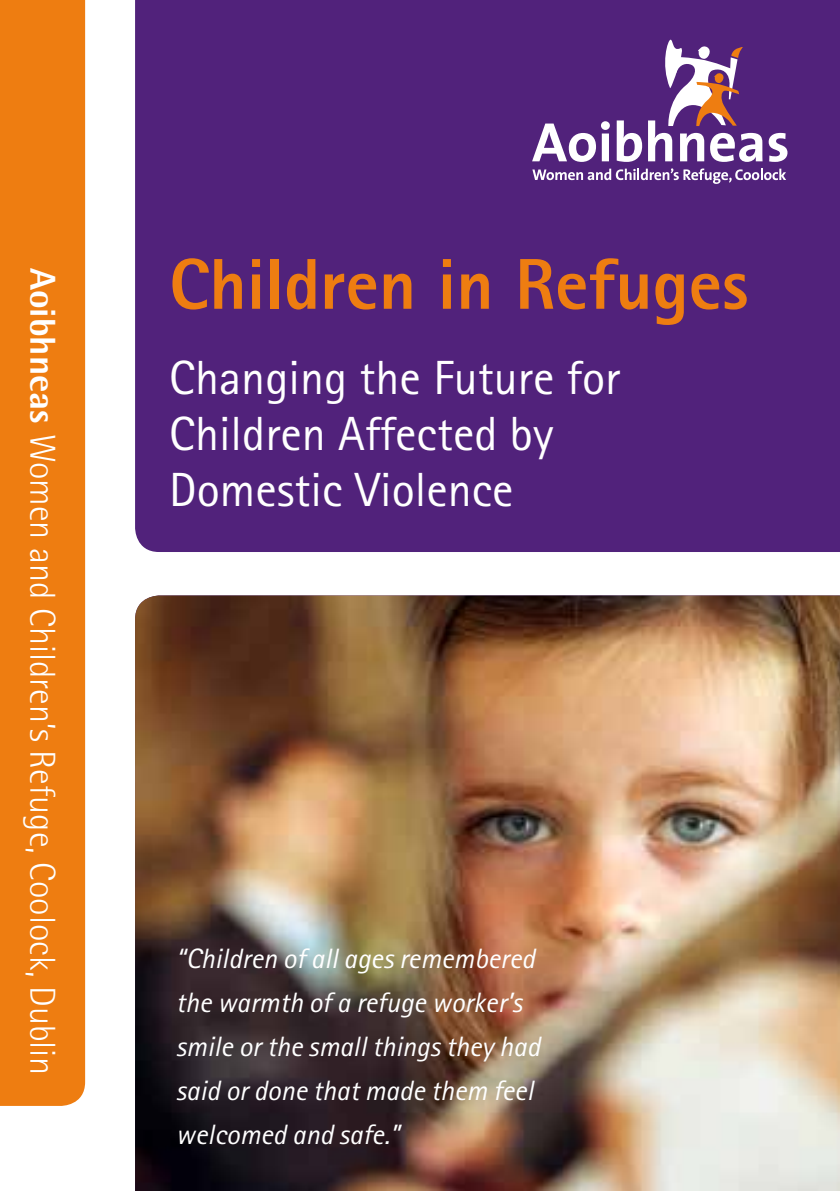
<style>
.page{position:relative;width:840px;height:1191px;background:#fff}
.page>*{position:absolute;margin:0;border:0;box-sizing:border-box;transform-origin:0 0}
.t1{font:800 72px "Rotis Sans Serif";color:#ee7d11}
.t2{font:48px/56px "Rotis Sans Serif";color:#fff}
.t3{font:300 36px "Rotis Semi Sans";color:#fff}
.t4{font:italic 28px/44px "Rotis Sans Serif";color:#fff}
.s1{font-weight:800}
</style>
<div class="page">
<div style="left:135px;top:0;width:704px;height:552px;background:#51227b"></div>
<img style="left:135px;top:595px;width:704px;height:596px">
<svg style="left:531px;top:121px;width:78px;height:41px"></svg>
<svg style="left:616px;top:120px;width:25px;height:42px"></svg>
<svg style="left:768px;top:133px;width:19px;height:29px"></svg>
<svg style="left:532px;top:168px;width:253px;height:16px;background:#805e9f"></svg>
<svg style="left:647px;top:39px;width:115px;height:123px"></svg>
<div style="left:0;top:0;width:85px;height:1106px;background:#ee7d11"></div>
<p class="t3" style="left:63px;top:267px;width:809px;rotate:90deg"><span class="s1">Aoibhneas</span> Women and Children’s Refuge, Coolock, Dublin</p>
<h1 class="t1" style="left:169px;top:238px;width:580px">Children in Refuges</h1>
<h2 class="t2" style="left:169px;top:349px;width:452px">Changing the Future for<br>Children Affected by<br>Domestic Violence</h2>
<p class="t4" style="left:176px;top:936px;width:365px">“Children of all ages remembered the warmth of a refuge worker’s smile or the small things they had said or done that made them feel welcomed and safe.”</p>
</div>
